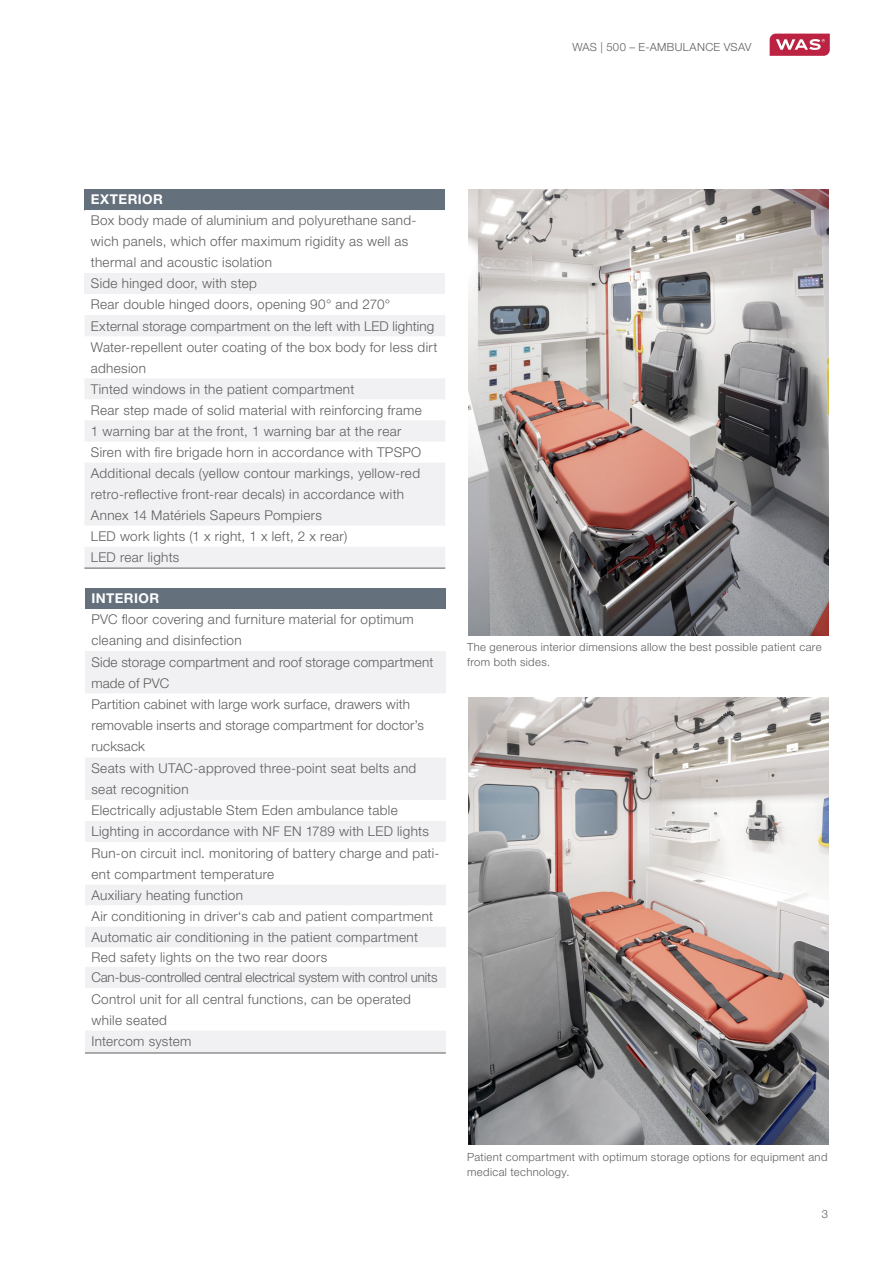
<style>
.page{position:relative;width:893px;height:1263px;background:#fff}
.page>*{position:absolute;margin:0;border:0;box-sizing:border-box;transform-origin:0 0}
.t1{font:300 13.5px/21.1px "Helvetica Neue LT Pro";letter-spacing:.025em;color:#5e5e5d}
.t2{font:700 13.5px "Helvetica Neue LT Pro";letter-spacing:.03em;color:#fff}
.t3{font:300 11.25px/15px "Helvetica Neue LT Pro";letter-spacing:.03em;color:#5e5e5d}
</style>
<div class="page">
<img style="left:468px;top:698px;width:361px;height:446px">
<img style="left:468px;top:189px;width:361px;height:446px">
<div style="left:84px;top:189px;width:361px;height:21px;background:#65707d"></div>
<div style="left:84px;top:273px;width:361px;height:21px;background:#f1f1f3"></div>
<svg style="left:85px;top:315px;width:360px;height:84px"></svg>
<svg style="left:84px;top:421px;width:361px;height:147px;fill:#f1f1f3"></svg>
<hr style="left:84px;top:568px;width:361px;height:1px;background:#5e5e5d">
<div style="left:85px;top:588px;width:361px;height:21px;background:#65707d"></div>
<div style="left:85px;top:651px;width:361px;height:401px;background:#f1f1f3"></div>
<svg style="left:85px;top:694px;width:361px;height:336px"></svg>
<hr style="left:85px;top:1052px;width:361px;height:1px;background:#5e5e5d">
<svg style="left:770px;top:34px;width:60px;height:22px"></svg>
<p class="t3" style="left:572px;top:39px;width:181px">WAS | 500 – E-AMBULANCE VSAV</p>
<p class="t2" style="left:91px;top:191px;width:74px">EXTERIOR</p>
<p class="t1" style="left:91px;top:210px;width:348px">Box body made of aluminium and polyurethane sand&shy;wich panels, which offer maximum rigidity as well as thermal and acoustic isolation<br>Side hinged door, with step<br>Rear double hinged doors, opening 90° and 270° External storage compartment on the left with LED lighting Water-repellent outer coating of the box body for less dirt adhesion<br>Tinted windows in the patient compartment<br>Rear step made of solid material with reinforcing frame<br>1 warning bar at the front, 1 warning bar at the rear<br>Siren with fire brigade horn in accordance with TPSPO Additional decals (yellow contour markings, yellow-red retro-reflective front-rear decals) in accordance with Annex 14 Matériels Sapeurs Pompiers<br>LED work lights (1 x right, 1 x left, 2 x rear)<br>LED rear lights</p>
<p class="t2" style="left:91px;top:590px;width:69px">INTERIOR</p>
<p class="t1" style="left:91px;top:609px;width:350px">PVC floor covering and furniture material for optimum cleaning and disinfection<br>Side storage compartment and roof storage compartment made of PVC<br>Partition cabinet with large work surface, drawers with removable inserts and storage compartment for doctor’s rucksack<br>Seats with UTAC-approved three-point seat belts and seat recognition<br>Electrically adjustable Stem Eden ambulance table Lighting in accordance with NF EN 1789 with LED lights Run-on circuit incl. monitoring of battery charge and pati&shy;ent compartment temperature<br>Auxiliary heating function<br>Air conditioning in driver‘s cab and patient compartment Automatic air conditioning in the patient compartment Red safety lights on the two rear doors Can-bus-controlled central electrical system with control units Control unit for all central functions, can be operated while seated<br>Intercom system</p>
<p class="t3" style="left:467px;top:639px;width:356px">The generous interior dimensions allow the best possible patient care from both sides.</p>
<p class="t3" style="left:467px;top:1149px;width:362px">Patient compartment with optimum storage options for equipment and medical technology.</p>
<p class="t3" style="left:822px;top:1206px;width:8px">3</p>
</div>
